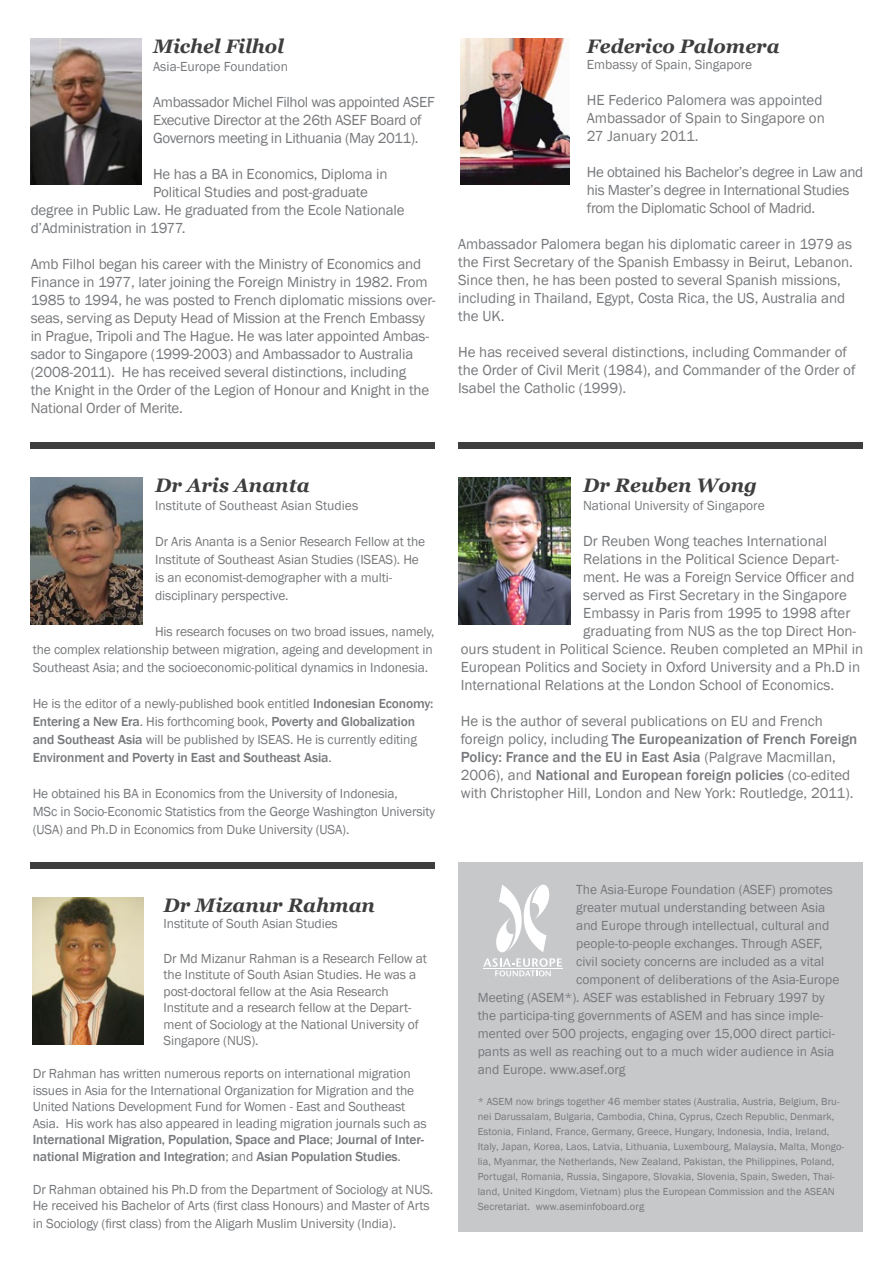
<style>
.page{position:relative;width:893px;height:1263px;background:#fff}
.page>*{position:absolute;margin:0;border:0;box-sizing:border-box;transform-origin:0 0}
.t1{font:italic 700 19.5px "Georgia";color:#3e3e3f}
.t2{font:15px/18px "Franklin Gothic";letter-spacing:-.01em;color:#76787b}
.t3{font:13.5px/16.5px "Franklin Gothic";letter-spacing:-.01em;color:#76787b}
.t4{font:500 13.5px/18px "Franklin Gothic";letter-spacing:-.01em;color:#76787b}
.t5{font:10.5px/15px "Franklin Gothic";letter-spacing:.01em;color:#76787b}
.s1{font-weight:400}
.s2{font-weight:500}
</style>
<div class="page">
<div style="left:459px;top:862px;width:404px;height:370px;background:#c7c8ca"></div>
<div style="left:30px;top:442px;width:405px;height:7px;background:#3e3e3f"></div>
<div style="left:459px;top:442px;width:404px;height:7px;background:#3e3e3f"></div>
<img style="left:460px;top:38px;width:110px;height:147px">
<img style="left:30px;top:38px;width:111px;height:147px">
<img style="left:459px;top:477px;width:112px;height:147px">
<img style="left:32px;top:897px;width:111px;height:147px">
<svg style="left:483px;top:884px;width:79px;height:92px"></svg>
<div style="left:31px;top:862px;width:404px;height:6px;background:#3e3e3f"></div>
<img style="left:31px;top:477px;width:112px;height:147px">
<p class="t1" style="left:153px;top:34px;width:132px">Michel Filhol</p>
<p class="t3" style="left:153px;top:59px;width:136px">Asia-Europe Foundation</p>
<p class="t2" style="left:153px;top:93px;width:283px">Ambassador Michel Filhol was appointed ASEF<br>Executive Director at the 26th ASEF Board of<br>Governors meeting in Lithuania (May 2011).</p>
<p class="t2" style="left:153px;top:165px;width:236px">He has a BA in Economics, Diploma in</p>
<p class="t2" style="left:153px;top:183px;width:216px">Political Studies and post-graduate</p>
<p class="t2" style="left:31px;top:201px;width:375px">degree in Public Law. He graduated from the Ecole Nationale</p>
<p class="t2" style="left:31px;top:219px;width:156px">d’Administration in 1977.</p>
<p class="t2" style="left:31px;top:255px;width:406px">Amb Filhol began his career with the Ministry of Economics and Finance in 1977, later joining the Foreign Ministry in 1982. From 1985 to 1994, he was posted to French diplomatic missions over&shy;seas, serving as Deputy Head of Mission at the French Embassy in Prague, Tripoli and The Hague. He was later appointed Ambas&shy;sador to Singapore (1999-2003) and Ambassador to Australia (2008-2011). He has received several distinctions, including<br>the Knight in the Order of the Legion of Honour and Knight in the National Order of Merite.</p>
<p class="t1" style="left:587px;top:34px;width:194px">Federico Palomera</p>
<p class="t3" style="left:587px;top:57px;width:167px">Embassy of Spain, Singapore</p>
<p class="t2" style="left:587px;top:91px;width:240px">HE Federico Palomera was appointed<br>Ambassador of Spain to Singapore on<br>27 January 2011.</p>
<p class="t2" style="left:587px;top:163px;width:278px">He obtained his Bachelor’s degree in Law and his Master’s degree in International Studies from the Diplomatic School of Madrid.</p>
<p class="t2" style="left:458px;top:235px;width:396px">Ambassador Palomera began his diplomatic career in 1979 as the First Secretary of the Spanish Embassy in Beirut, Lebanon.<br>Since then, he has been posted to several Spanish missions, including in Thailand, Egypt, Costa Rica, the US, Australia and the UK.</p>
<p class="t2" style="left:458px;top:343px;width:399px">He has received several distinctions, including Commander of the Order of Civil Merit (1984), and Commander of the Order of<br>Isabel the Catholic (1999).</p>
<p class="t1" style="left:155px;top:473px;width:156px">Dr Aris Ananta</p>
<p class="t3" style="left:155px;top:498px;width:205px">Institute of Southeast Asian Studies</p>
<p class="t3" style="left:155px;top:533px;width:272px;line-height:18px">Dr Aris Ananta is a Senior Research Fellow at the Institute of Southeast Asian Studies (ISEAS). He is an economist-demographer with a multi&shy;disciplinary perspective.</p>
<p class="t3" style="left:33px;top:623px;width:403px;line-height:18px;text-indent:122px">His research focuses on two broad issues, namely, the complex relationship between migration, ageing and development in<br>Southeast Asia; and the socioeconomic-political dynamics in Indonesia.</p>
<p class="t4" style="left:33px;top:695px;width:402px"><span class="s1">He is the editor of a newly-published book entitled</span> Indonesian Economy:<br>Entering a New Era<span class="s1">. His forthcoming book,</span> Poverty and Globalization and Southeast Asia <span class="s1">will be published by ISEAS. He is currently editing </span>Environment and Poverty in East and Southeast Asia<span class="s1">.</span></p>
<p class="t3" style="left:33px;top:785px;width:404px;line-height:18px">He obtained his BA in Economics from the University of Indonesia,<br>MSc in Socio-Economic Statistics from the George Washington University (USA) and Ph.D in Economics from Duke University (USA).</p>
<p class="t1" style="left:164px;top:893px;width:213px">Dr Mizanur Rahman</p>
<p class="t3" style="left:164px;top:916px;width:176px">Institute of South Asian Studies</p>
<p class="t3" style="left:164px;top:950px;width:265px">Dr Md Mizanur Rahman is a Research Fellow at the Institute of South Asian Studies. He was a post-doctoral fellow at the Asia Research Institute and a research fellow at the Depart&shy;ment of Sociology at the National University of Singapore (NUS).</p>
<p class="t3" style="left:33px;top:1066px;width:395px">Dr Rahman has written numerous reports on international migration issues in Asia for the International Organization for Migration and the United Nations Development Fund for Women - East and Southeast Asia. His work has also appeared in leading migration journals such as <span class="s2">International Migration, Population, Space and Place</span>; <span class="s2">Journal of Inter&shy;national Migration and Integration</span>; and <span class="s2">Asian Population Studies</span>.</p>
<p class="t3" style="left:33px;top:1181px;width:402px">Dr Rahman obtained his Ph.D from the Department of Sociology at NUS.<br>He received his Bachelor of Arts (first class Honours) and Master of Arts</p>
<p class="t3" style="left:33px;top:1216px;width:365px">in Sociology (first class) from the Aligarh Muslim University (India).</p>
<p class="t1" style="left:583px;top:473px;width:175px">Dr Reuben Wong</p>
<p class="t3" style="left:583px;top:498px;width:183px">National University of Singapore</p>
<p class="t2" style="left:583px;top:532px;width:246px">Dr Reuben Wong teaches International</p>
<p class="t2" style="left:583px;top:550px;width:258px">Relations in the Political Science Depart-</p>
<p class="t2" style="left:583px;top:568px;width:273px">ment. He was a Foreign Service Officer and</p>
<p class="t2" style="left:583px;top:586px;width:265px">served as First Secretary in the Singapore</p>
<p class="t2" style="left:583px;top:604px;width:269px">Embassy in Paris from 1995 to 1998 after</p>
<p class="t2" style="left:583px;top:622px;width:275px">graduating from NUS as the top Direct Hon-</p>
<p class="t2" style="left:461px;top:640px;width:404px">ours student in Political Science. Reuben completed an MPhil in</p>
<p class="t2" style="left:461px;top:658px;width:401px">European Politics and Society in Oxford University and a Ph.D in</p>
<p class="t2" style="left:461px;top:676px;width:375px">International Relations at the London School of Economics.</p>
<p class="t2" style="left:461px;top:712px;width:398px">He is the author of several publications on EU and French foreign policy, including <span class="s2">The Europeanization of French Foreign Policy: France and the EU in East Asia</span> (Palgrave Macmillan, 2006), and <span class="s2">National and European foreign policies</span> (co-edited with Christopher Hill, London and New York: Routledge, 2011).</p>
<p class="t3" style="left:576px;top:881px;width:258px">The Asia-Europe Foundation (ASEF) promotes</p>
<p class="t3" style="left:576px;top:899px;width:251px">greater mutual understanding between Asia</p>
<p class="t3" style="left:576px;top:917px;width:255px">and Europe through intellectual, cultural and</p>
<p class="t3" style="left:576px;top:935px;width:248px">people-to-people exchanges. Through ASEF,</p>
<p class="t3" style="left:576px;top:953px;width:250px">civil society concerns are included as a vital</p>
<p class="t3" style="left:576px;top:971px;width:265px">component of deliberations of the Asia-Europe</p>
<p class="t3" style="left:478px;top:989px;width:348px">Meeting (ASEM*). ASEF was established in February 1997 by</p>
<p class="t3" style="left:478px;top:1007px;width:347px">the participa-ting governments of ASEM and has since imple-</p>
<p class="t3" style="left:478px;top:1025px;width:359px">mented over 500 projects, engaging over 15,000 direct partici-</p>
<p class="t3" style="left:478px;top:1043px;width:358px">pants as well as reaching out to a much wider audience in Asia</p>
<p class="t3" style="left:478px;top:1061px;width:149px">and Europe. www.asef.org</p>
<p class="t5" style="left:478px;top:1094px;width:368px">* ASEM now brings together 46 member states (Australia, Austria, Belgium, Bru&shy;nei Darussalam, Bulgaria, Cambodia, China, Cyprus, Czech Republic, Denmark, Estonia, Finland, France, Germany, Greece, Hungary, Indonesia, India, Ireland, Italy, Japan, Korea, Laos, Latvia, Lithuania, Luxembourg, Malaysia, Malta, Mongo&shy;lia, Myanmar, the Netherlands, New Zealand, Pakistan, the Philippines, Poland, Portugal, Romania, Russia, Singapore, Slovakia, Slovenia, Spain, Sweden, Thai&shy;land, United Kingdom, Vietnam) plus the European Commission and the ASEAN Secretariat. www.aseminfoboard.org</p>
</div>
